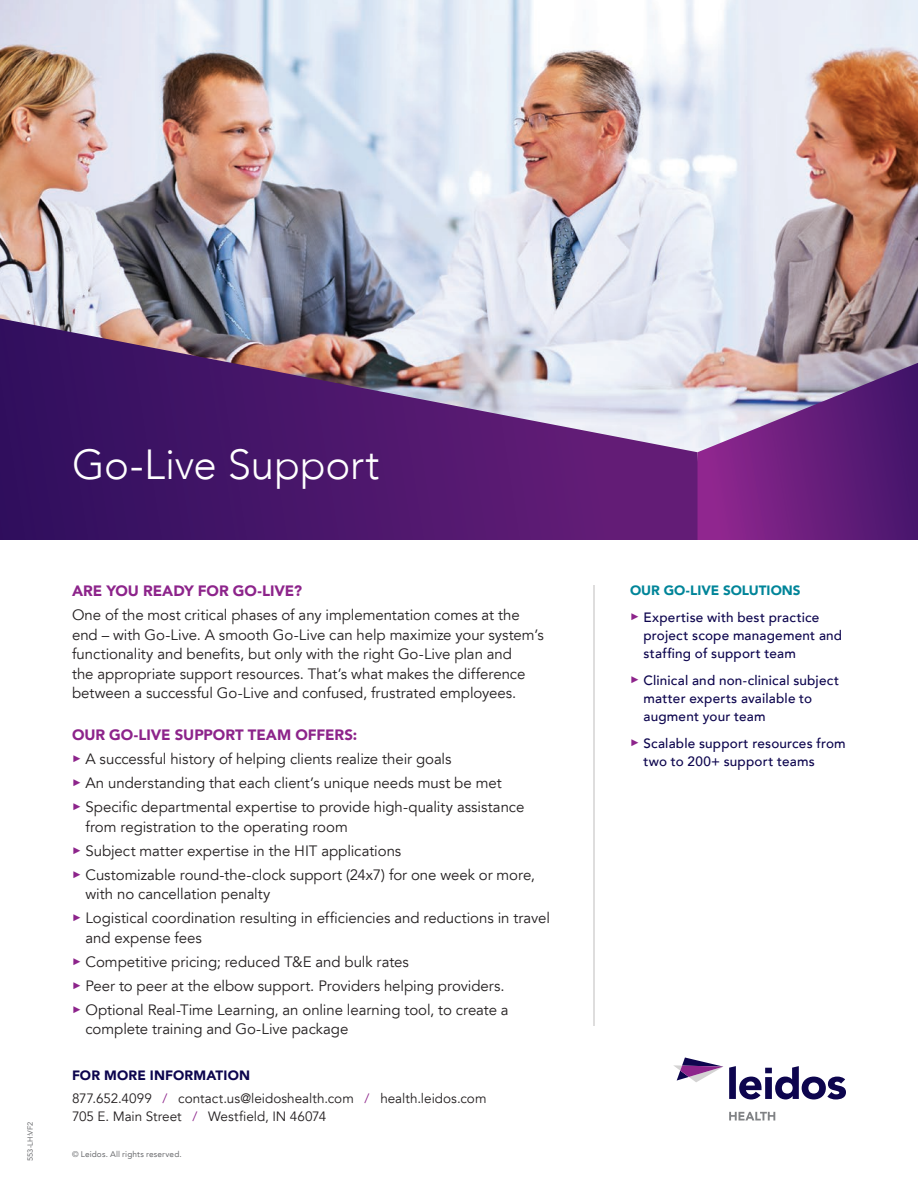
<style>
.page{position:relative;width:918px;height:1188px;background:#fff}
.page>*{position:absolute;margin:0;border:0;box-sizing:border-box;transform-origin:0 0}
.HEADLINE{font:300 42px "Avenir LT";letter-spacing:-.005em;color:#fff}
.BODY_COPY{font:15px/19.5px "Avenir LT";letter-spacing:-.005em;color:#231f20}
.SUBHEADS{font:900 15px "Avenir LT";letter-spacing:-.005em;color:#8d248b}
.t1{font:500 13.5px/18px "Avenir LT";letter-spacing:.015em;color:#0d054e}
.POC_INFO{font:13.5px "Avenir LT";color:#231f20}
.SIDEBAR_HEADER{font:900 13.5px "Avenir LT";color:#008599}
.FOR_MORE_INFORMATION{font:900 13.5px "Avenir LT";letter-spacing:.01em;color:#0d054e}
.t2{font:8.25px "Avenir LT";letter-spacing:.015em;color:#6c6d70}
.t3{font:7.5px "Avenir LT";color:#6c6d70}
.s1{font-family:"Arial";font-size:9.75px;color:#8d248b}
.s2{color:#8d248b}
</style>
<div class="page">
<img style="left:0;top:0;width:918px;height:363px">
<svg style="left:0;top:318px;width:702px;height:222px;background:#6e4884"></svg>
<svg style="left:698px;top:363px;width:220px;height:177px;background:#7f458d"></svg>
<svg style="left:729px;top:1066px;width:117px;height:33px"></svg>
<svg style="left:673px;top:1058px;width:50px;height:24px"></svg>
<svg style="left:729px;top:1112px;width:46px;height:9px"></svg>
<hr style="left:593px;top:585px;width:2px;height:441px;background:#d4d3d3">
<p class="t3" style="left:26px;top:1161px;width:41px;rotate:-90deg">553-LH:VF2</p>
<p class="HEADLINE" style="left:72px;top:440px;width:309px">Go-Live Support</p>
<p class="SUBHEADS" style="left:72px;top:582px;width:232px">ARE YOU READY FOR GO-LIVE?</p>
<p class="BODY_COPY" style="left:72px;top:606px;width:474px">One of the most critical phases of any implementation comes at the end – with Go-Live. A smooth Go-Live can help maximize your system’s functionality and benefits, but only with the right Go-Live plan and<br>the appropriate support resources. That’s what makes the difference between a successful Go-Live and confused, frustrated employees.</p>
<p class="SUBHEADS" style="left:72px;top:726px;width:287px">OUR GO-LIVE SUPPORT TEAM OFFERS:</p>
<p class="BODY_COPY" style="left:72px;top:750px;width:381px"><span class="s1">►</span> A successful history of helping clients realize their goals</p>
<p class="BODY_COPY" style="left:72px;top:774px;width:431px"><span class="s1">►</span> An understanding that each client’s unique needs must be met</p>
<p class="BODY_COPY" style="left:86px;top:798px;width:440px;text-indent:-14px"><span class="s1">►</span> Specific departmental expertise to provide high-quality assistance from registration to the operating room</p>
<p class="BODY_COPY" style="left:72px;top:841px;width:331px"><span class="s1">►</span> Subject matter expertise in the HIT applications</p>
<p class="BODY_COPY" style="left:86px;top:865px;width:451px;text-indent:-14px"><span class="s1">►</span> Customizable round-the-clock support (24x7) for one week or more, with no cancellation penalty</p>
<p class="BODY_COPY" style="left:86px;top:909px;width:466px;text-indent:-14px"><span class="s1">►</span> Logistical coordination resulting in efficiencies and reductions in travel and expense fees</p>
<p class="BODY_COPY" style="left:72px;top:952px;width:338px"><span class="s1">►</span> Competitive pricing; reduced T&amp;E and bulk rates</p>
<p class="BODY_COPY" style="left:72px;top:976px;width:434px"><span class="s1">►</span> Peer to peer at the elbow support. Providers helping providers.</p>
<p class="BODY_COPY" style="left:86px;top:1000px;width:425px;text-indent:-14px"><span class="s1">►</span> Optional Real-Time Learning, an online learning tool, to create a complete training and Go-Live package</p>
<p class="FOR_MORE_INFORMATION" style="left:72px;top:1067px;width:180px">FOR MORE INFORMATION</p>
<p class="POC_INFO" style="left:72px;top:1090px;width:416px">877.652.4099 <span class="s2">/</span> contact.us@leidoshealth.com <span class="s2">/</span> health.leidos.com</p>
<p class="POC_INFO" style="left:72px;top:1108px;width:256px">705 E. Main Street <span class="s2">/</span> Westfield, IN 46074</p>
<p class="t2" style="left:72px;top:1150px;width:111px">© Leidos. All rights reserved.</p>
<p class="SIDEBAR_HEADER" style="left:630px;top:582px;width:172px">OUR GO-LIVE SOLUTIONS</p>
<p class="t1" style="left:644px;top:609px;width:200px;text-indent:-14px"><sup>►</sup> Expertise with best practice project scope management and staffing of support team</p>
<p class="t1" style="left:644px;top:672px;width:197px;text-indent:-14px"><sup>►</sup> Clinical and non-clinical subject matter experts available to augment your team</p>
<p class="t1" style="left:644px;top:735px;width:204px;text-indent:-14px"><sup>►</sup> Scalable support resources from two to 200+ support teams</p>
</div>
